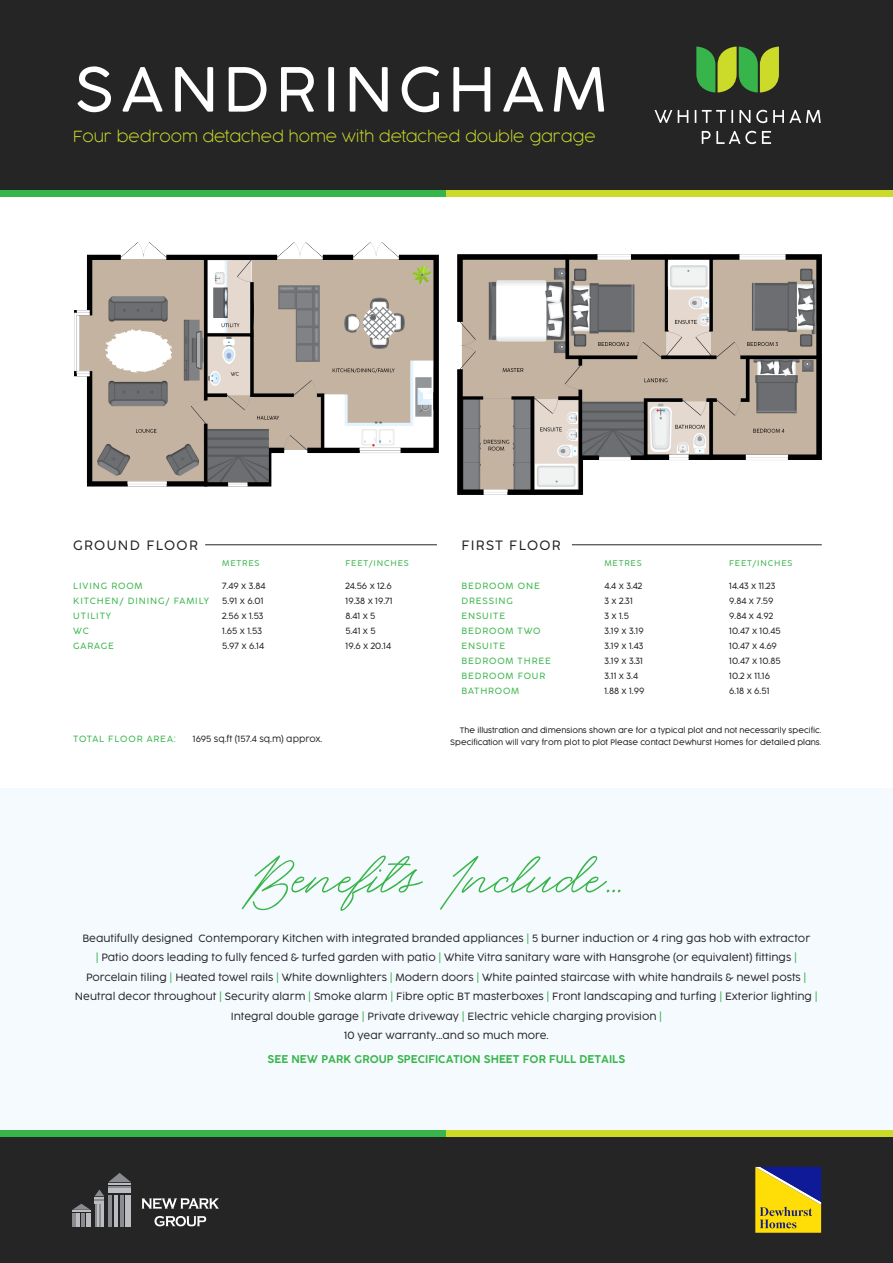
<style>
.page{position:relative;width:893px;height:1263px;background:#fff}
.page>*{position:absolute;margin:0;border:0;box-sizing:border-box;transform-origin:0 0}
.t1{font:90px "Eisha Script";color:#38b54a}
.t2{font:300 60px "Cocogoose";letter-spacing:.1em;color:#fff}
.t3{font:200 15px "COCOGOOSE";color:#ccdb29}
.t4{font:300 13.5px "Cocogoose Pro";letter-spacing:.1em;color:#252526}
.t5{font:300 10.5px/19.5px "Cocogoose Pro";color:#252526;text-align:center}
.t6{font:600 10.5px "COCOGOOSE";color:#38b54a}
.t7{font:300 9px/15px "Cocogoose Pro";color:#252526}
.t8{font:300 9px/15px "Cocogoose Pro";letter-spacing:.1em;color:#38b54a}
.t9{font:300 8.25px "Cocogoose Pro";letter-spacing:.1em;color:#38b54a}
.t10{font:300 7.5px "Cocogoose";color:#252526}
.s1{color:#38b54a}
</style>
<div class="page">
<img style="left:458px;top:255px;width:364px;height:239px">
<img style="left:74px;top:243px;width:364px;height:244px">
<div style="left:0;top:789px;width:893px;height:341px;background:#f5faff"></div>
<div style="left:0;top:0;width:893px;height:191px;background:#252526"></div>
<div style="left:0;top:1136px;width:893px;height:127px;background:#252526"></div>
<svg style="left:696px;top:47px;width:83px;height:45px"></svg>
<svg style="left:655px;top:110px;width:17px;height:13px"></svg>
<svg style="left:678px;top:110px;width:10px;height:13px"></svg>
<svg style="left:695px;top:110px;width:1px;height:13px"></svg>
<svg style="left:702px;top:110px;width:31px;height:13px"></svg>
<svg style="left:739px;top:110px;width:11px;height:13px"></svg>
<svg style="left:756px;top:110px;width:11px;height:13px"></svg>
<svg style="left:773px;top:110px;width:48px;height:13px"></svg>
<svg style="left:702px;top:131px;width:8px;height:13px"></svg>
<svg style="left:716px;top:131px;width:40px;height:13px"></svg>
<svg style="left:762px;top:131px;width:9px;height:13px"></svg>
<div style="left:0;top:190px;width:446px;height:6px;background:#38b54a"></div>
<div style="left:446px;top:190px;width:447px;height:6px;background:#ccdb29"></div>
<div style="left:0;top:1130px;width:446px;height:6px;background:#38b54a"></div>
<div style="left:446px;top:1130px;width:447px;height:6px;background:#ccdb29"></div>
<svg style="left:72px;top:1189px;width:32px;height:38px"></svg>
<hr style="left:102px;top:1204px;width:2px;height:23px;background:#bcbdc0">
<hr style="left:97px;top:1204px;width:2px;height:23px;background:#bcbdc0">
<hr style="left:99px;top:1204px;width:2px;height:23px;background:#8a8c8f">
<svg style="left:108px;top:1173px;width:23px;height:9px"></svg>
<hr style="left:108px;top:1183px;width:23px;height:2px;background:#bcbdc0">
<hr style="left:108px;top:1186px;width:23px;height:2px;background:#8a8c8f">
<hr style="left:108px;top:1189px;width:23px;height:4px;background:#bcbdc0">
<hr style="left:108px;top:1195px;width:4px;height:32px;background:#8a8c8f">
<hr style="left:114px;top:1195px;width:4px;height:32px;background:#bcbdc0">
<hr style="left:120px;top:1195px;width:4px;height:32px;background:#8a8c8f">
<div style="left:125px;top:1195px;width:6px;height:32px;background:#bcbdc0"></div>
<svg style="left:142px;top:1198px;width:77px;height:11px"></svg>
<svg style="left:155px;top:1216px;width:51px;height:10px"></svg>
<svg style="left:755px;top:1167px;width:66px;height:66px"></svg>
<hr style="left:205px;top:544px;width:232px;height:1px;background:#252526">
<hr style="left:572px;top:544px;width:250px;height:1px;background:#252526">
<h2 class="t2" style="left:74px;top:48px;width:534px">SANDRINGHAM</h2>
<h3 class="t3" style="left:73px;top:126px;width:524px">Four bedroom detached home with detached double garage</h3>
<p class="t4" style="left:73px;top:537px;width:126px">GROUND FLOOR</p>
<p class="t4" style="left:461px;top:537px;width:101px">FIRST FLOOR</p>
<p class="t7" style="left:222px;top:578px;width:45px">7.49 x 3.84<br>5.91 x 6.01<br>2.56 x 1.53<br>1.65 x 1.53<br>5.97 x 6.14</p>
<p class="t7" style="left:604px;top:578px;width:42px">4.4 x 3.42<br>3 x 2.31<br>3 x 1.5<br>3.19 x 3.19<br>3.19 x 1.43<br>3.19 x 3.31<br>3.11 x 3.4<br>1.88 x 1.99</p>
<p class="t10" style="left:460px;top:724px;width:363px">The illustration and dimensions shown are for a typical plot and not necessarily specific.</p>
<p class="t8" style="left:73px;top:731px;width:104px">TOTAL FLOOR AREA:</p>
<p class="t10" style="left:450px;top:736px;width:373px">Specification will vary from plot to plot Please contact Dewhurst Homes for detailed plans.</p>
<p class="t9" style="left:222px;top:558px;width:39px">METRES</p>
<p class="t9" style="left:345px;top:558px;width:65px">FEET/INCHES</p>
<p class="t9" style="left:604px;top:558px;width:39px">METRES</p>
<p class="t9" style="left:729px;top:558px;width:65px">FEET/INCHES</p>
<p class="t7" style="left:345px;top:578px;width:49px">24.56 x 12.6<br>19.38 x 19.71<br>8.41 x 5<br>5.41 x 5<br>19.6 x 20.14</p>
<p class="t7" style="left:729px;top:578px;width:53px">14.43 x 11.23<br>9.84 x 7.59<br>9.84 x 4.92<br>10.47 x 10.45<br>10.47 x 4.69<br>10.47 x 10.85<br>10.2 x 11.16<br>6.18 x 6.51</p>
<p class="t8" style="left:73px;top:578px;width:137px">LIVING ROOM<br>KITCHEN/ DINING/ FAMILY<br>UTILITY<br>WC<br>GARAGE</p>
<p class="t8" style="left:461px;top:578px;width:91px">BEDROOM ONE<br>DRESSING<br>ENSUITE<br>BEDROOM TWO<br>ENSUITE<br>BEDROOM THREE<br>BEDROOM FOUR<br>BATHROOM</p>
<p class="t7" style="left:193px;top:731px;width:131px">1695 sq.ft (157.4 sq.m) approx.</p>
<h1 class="t1" style="left:242px;top:833px;width:382px">Benefits Include..</h1>
<p class="t5" style="left:75px;top:928px;width:744px">Beautifully designed Contemporary Kitchen with integrated branded appliances <span class="s1">|</span> 5 burner induction or 4 ring gas hob with extractor<br><span class="s1">|</span> Patio doors leading to fully fenced &amp; turfed garden with patio <span class="s1">|</span> White Vitra sanitary ware with Hansgrohe (or equivalent) fittings <span class="s1">| </span>Porcelain tiling <span class="s1">|</span> Heated towel rails <span class="s1">|</span> White downlighters <span class="s1">|</span> Modern doors <span class="s1">|</span> White painted staircase with white handrails &amp; newel posts <span class="s1">| </span>Neutral decor throughout <span class="s1">|</span> Security alarm <span class="s1">|</span> Smoke alarm <span class="s1">|</span> Fibre optic BT masterboxes <span class="s1">|</span> Front landscaping and turfing <span class="s1">|</span> Exterior lighting <span class="s1">| </span>Integral double garage <span class="s1">|</span> Private driveway <span class="s1">|</span> Electric vehicle charging provision <span class="s1">|<br></span>10 year warranty...and so much more.</p>
<p class="t6" style="left:267px;top:1052px;width:359px">SEE NEW PARK GROUP SPECIFICATION SHEET FOR FULL DETAILS</p>
</div>
